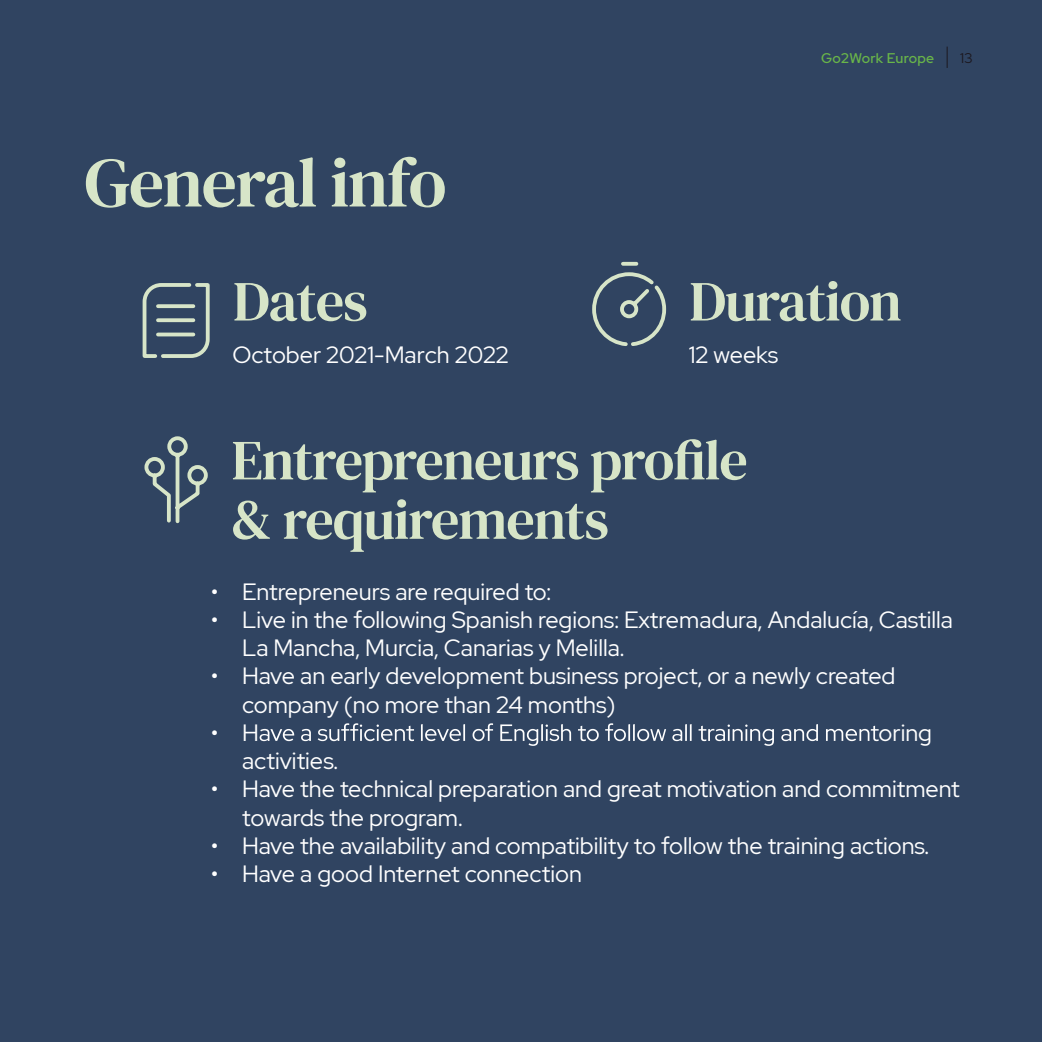
<style>
.page{position:relative;width:1042px;height:1042px;background:#304461}
.page>*{position:absolute;margin:0;border:0;box-sizing:border-box;transform-origin:0 0}
.t1{font:70px "DM Serif Text";letter-spacing:-.02em;color:#d7e5c8}
.t2{font:56.52px "DM Serif Text";letter-spacing:-.02em;color:#d7e5c8}
.t3{font:23.45px/28.2px "Red Hat Display";color:#fff}
.t4{font:500 14px "Red Hat Display";letter-spacing:.02em;color:#69b649}
.t5{font:14px "Red Hat Display";color:#1c181f}
</style>
<div class="page">
<svg style="left:946px;top:47px;width:1px;height:21px"></svg>
<svg style="left:233px;top:439px;width:513px;height:53px"></svg>
<svg style="left:260px;top:723px;width:618px;height:23px"></svg>
<svg style="left:142px;top:283px;width:68px;height:75px"></svg>
<svg style="left:592px;top:261px;width:75px;height:85px"></svg>
<svg style="left:144px;top:436px;width:64px;height:88px"></svg>
<h1 class="t1" style="left:84px;top:142px;width:364px">General info</h1>
<p class="t4" style="left:821px;top:49px;width:115px">Go2Work Europe</p>
<p class="t5" style="left:960px;top:49px;width:14px">13</p>
<h2 class="t2" style="left:689px;top:269px;width:214px">Duration</h2>
<h2 class="t2" style="left:233px;top:269px;width:136px">Dates</h2>
<p class="t3" style="left:232px;top:341px;width:278px">October 2021-March 2022</p>
<p class="t3" style="left:689px;top:341px;width:91px">12 weeks</p>
<h2 class="t2" style="left:232px;top:487px;width:379px">&amp; requirements</h2>
<p class="t3" style="left:211px;top:577px;width:342px">• Entrepreneurs are required to:</p>
<p class="t3" style="left:242px;top:605px;width:712px;text-indent:-31px">• Live in the following Spanish regions: Extremadura, Andalucía, Castilla<br>La Mancha, Murcia, Canarias y Melilla.</p>
<p class="t3" style="left:242px;top:662px;width:655px;text-indent:-31px">• Have an early development business project, or a newly created company (no more than 24 months)</p>
<p class="t3" style="left:211px;top:718px;width:50px">• H</p>
<p class="t3" style="left:878px;top:718px;width:55px">oring</p>
<p class="t3" style="left:242px;top:746px;width:97px">activities.</p>
<p class="t3" style="left:242px;top:774px;width:719px;text-indent:-31px">• Have the technical preparation and great motivation and commitment towards the program.</p>
<p class="t3" style="left:211px;top:831px;width:720px">• Have the availability and compatibility to follow the training actions.</p>
<p class="t3" style="left:211px;top:859px;width:373px">• Have a good Internet connection</p>
</div>
